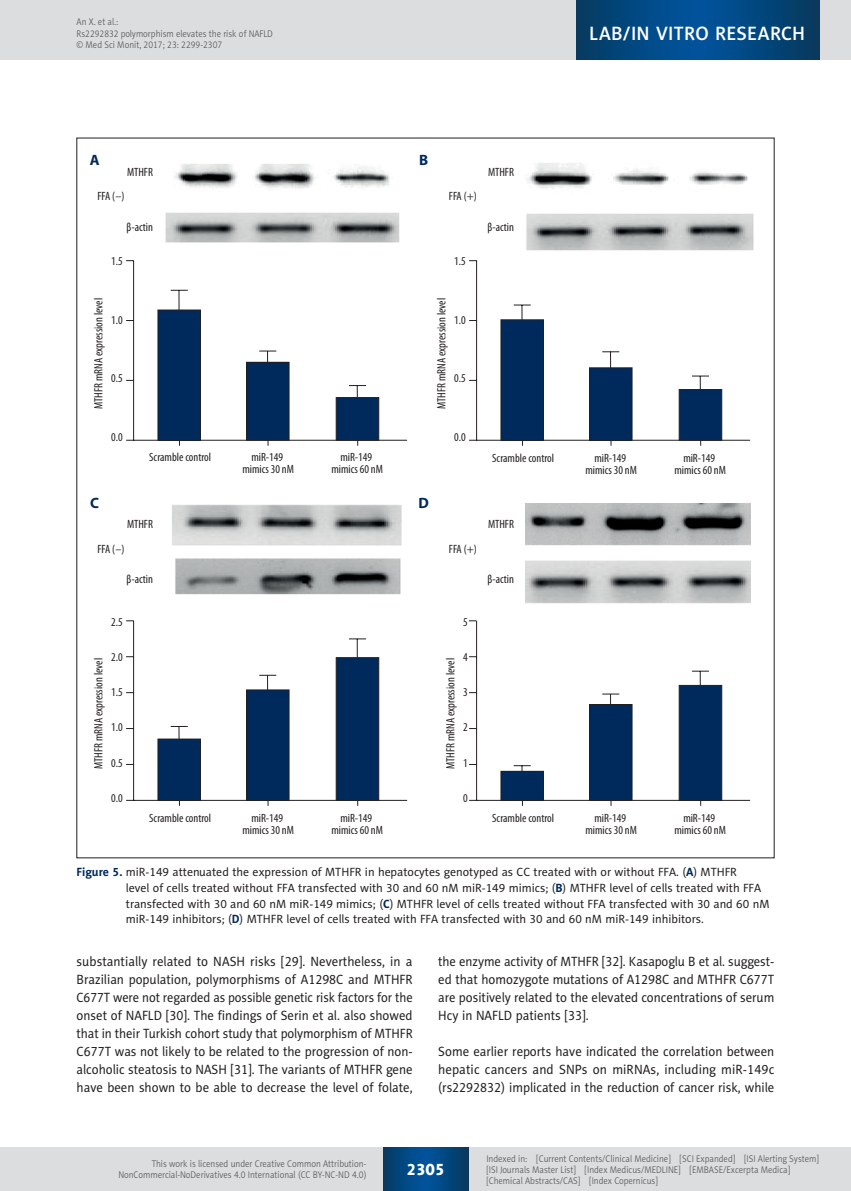
<style>
.page{position:relative;width:851px;height:1191px;background:#fff}
.page>*{position:absolute;margin:0;border:0;box-sizing:border-box;transform-origin:0 0}
.t1{font:19.5px "Naomi Sans EFN Medium";letter-spacing:.01em;color:#fff}
.t2{font:16.5px "Naomi Sans EFN Heavy";color:#fff}
.t3{font:700 15px "Myriad Pro";color:#00295c}
.MSM_Body{font:13.5px/18px "Naomi Sans EFN";color:#231f20;text-align:justify;scale:.95 1}
.MSM_Body-2{font:13.5px/18px "Naomi Sans EFN";color:#231f20;text-align:justify;scale:.94 1}
.t4{font:condensed 12px/12px "Myriad Pro";color:#231f20;text-align:center}
.MSM_Rycina_tytul{font:12px/15.8px "Naomi Sans EFN";color:#231f20}
.t5{font:9.75px/11.2px "Naomi Sans EFN Light";color:#57585a;scale:.9 1}
.s1{font-weight:700;color:#00295c}
</style>
<div class="page">
<img style="left:165px;top:164px;width:235px;height:79px">
<img style="left:526px;top:163px;width:228px;height:87px">
<img style="left:172px;top:504px;width:230px;height:91px">
<img style="left:525px;top:503px;width:225px;height:100px">
<svg style="left:126px;top:260px;width:282px;height:181px"></svg>
<svg style="left:157px;top:309px;width:209px;height:137px"></svg>
<div style="left:336px;top:397px;width:43px;height:43px;background:#00295c;border:1px solid #231f20"></div>
<svg style="left:469px;top:260px;width:281px;height:181px"></svg>
<svg style="left:500px;top:319px;width:209px;height:127px"></svg>
<div style="left:678px;top:389px;width:44px;height:51px;background:#00295c;border:1px solid #231f20"></div>
<svg style="left:126px;top:620px;width:282px;height:181px"></svg>
<svg style="left:157px;top:638px;width:209px;height:168px"></svg>
<div style="left:336px;top:657px;width:43px;height:143px;background:#00295c;border:1px solid #231f20"></div>
<svg style="left:468px;top:620px;width:282px;height:181px"></svg>
<svg style="left:500px;top:670px;width:209px;height:136px"></svg>
<div style="left:678px;top:685px;width:44px;height:115px;background:#00295c;border:1px solid #231f20"></div>
<div style="left:0;top:1148px;width:850px;height:43px;background:#dcdddf"></div>
<svg style="left:383px;top:1147px;width:85px;height:43px;background:#02477e"></svg>
<div style="left:0;top:0;width:850px;height:60px;background:#dcdddf"></div>
<svg style="left:576px;top:0;width:243px;height:60px;background:#02477e"></svg>
<p class="t5" style="left:77px;top:16px;width:220px">An X. et al.:<br>Rs2292832 polymorphism elevates the risk of NAFLD © Med Sci Monit, 2017; 23: 2299-2307</p>
<h1 class="t1" style="left:589px;top:22px;width:217px">LAB/IN VITRO RESEARCH</h1>
<p class="t3" style="left:90px;top:151px;width:11px">A</p>
<p class="t3" style="left:419px;top:151px;width:11px">B</p>
<p class="t4" style="left:127px;top:166px;width:27px">MTHFR</p>
<p class="t4" style="left:488px;top:166px;width:27px">MTHFR</p>
<p class="t4" style="left:97px;top:190px;width:28px">FFA (–)</p>
<p class="t4" style="left:449px;top:190px;width:30px">FFA (+)</p>
<p class="t4" style="left:126px;top:222px;width:28px">β-actin</p>
<p class="t4" style="left:487px;top:222px;width:28px">β-actin</p>
<p class="t4" style="left:111px;top:256px;width:13px">1.5</p>
<p class="t4" style="left:454px;top:256px;width:13px">1.5</p>
<p class="t4" style="left:93px;top:409px;width:112px;rotate:-90deg">MTHFR mRNA expression level</p>
<p class="t4" style="left:111px;top:314px;width:13px">1.0</p>
<p class="t4" style="left:111px;top:373px;width:13px">0.5</p>
<p class="t4" style="left:436px;top:409px;width:112px;rotate:-90deg">MTHFR mRNA expression level</p>
<p class="t4" style="left:454px;top:314px;width:13px">1.0</p>
<p class="t4" style="left:454px;top:373px;width:13px">0.5</p>
<p class="t4" style="left:111px;top:431px;width:13px">0.0</p>
<p class="t4" style="left:454px;top:431px;width:13px">0.0</p>
<p class="t4" style="left:149px;top:452px;width:63px">Scramble control</p>
<p class="t4" style="left:242px;top:452px;width:53px">miR-149 mimics 30 nM</p>
<p class="t4" style="left:331px;top:452px;width:53px">miR-149 mimics 60 nM</p>
<p class="t4" style="left:492px;top:452px;width:63px">Scramble control</p>
<p class="t4" style="left:585px;top:452px;width:53px">miR-149 mimics 30 nM</p>
<p class="t4" style="left:674px;top:452px;width:53px">miR-149 mimics 60 nM</p>
<p class="t3" style="left:90px;top:493px;width:10px">C</p>
<p class="t3" style="left:418px;top:493px;width:12px">D</p>
<p class="t4" style="left:127px;top:518px;width:27px">MTHFR</p>
<p class="t4" style="left:488px;top:518px;width:27px">MTHFR</p>
<p class="t4" style="left:97px;top:543px;width:28px">FFA (–)</p>
<p class="t4" style="left:449px;top:543px;width:30px">FFA (+)</p>
<p class="t4" style="left:126px;top:573px;width:28px">β-actin</p>
<p class="t4" style="left:487px;top:573px;width:28px">β-actin</p>
<p class="t4" style="left:111px;top:616px;width:13px">2.5</p>
<p class="t4" style="left:111px;top:651px;width:13px">2.0</p>
<p class="t4" style="left:111px;top:686px;width:13px">1.5</p>
<p class="t4" style="left:111px;top:721px;width:13px">1.0</p>
<p class="t4" style="left:111px;top:757px;width:13px">0.5</p>
<p class="t4" style="left:111px;top:792px;width:13px">0.0</p>
<p class="t4" style="left:93px;top:769px;width:112px;rotate:-90deg">MTHFR mRNA expression level</p>
<p class="t4" style="left:463px;top:616px;width:6px">5</p>
<p class="t4" style="left:463px;top:651px;width:6px">4</p>
<p class="t4" style="left:463px;top:686px;width:6px">3</p>
<p class="t4" style="left:463px;top:721px;width:6px">2</p>
<p class="t4" style="left:463px;top:757px;width:6px">1</p>
<p class="t4" style="left:463px;top:792px;width:6px">0</p>
<p class="t4" style="left:445px;top:769px;width:112px;rotate:-90deg">MTHFR mRNA expression level</p>
<p class="t4" style="left:149px;top:812px;width:63px">Scramble control</p>
<p class="t4" style="left:242px;top:812px;width:53px">miR-149 mimics 30 nM</p>
<p class="t4" style="left:331px;top:812px;width:53px">miR-149 mimics 60 nM</p>
<p class="t4" style="left:492px;top:812px;width:63px">Scramble control</p>
<p class="t4" style="left:585px;top:812px;width:53px">miR-149 mimics 30 nM</p>
<p class="t4" style="left:674px;top:812px;width:53px">miR-149 mimics 60 nM</p>
<p class="MSM_Rycina_tytul" style="left:126px;top:864px;width:645px;text-indent:-49px"><span class="s1">Figure 5.</span> miR-149 attenuated the expression of MTHFR in hepatocytes genotyped as CC treated with or without FFA. (<span class="s1">A</span>) MTHFR<br>level of cells treated without FFA transfected with 30 and 60 nM miR-149 mimics; (<span class="s1">B</span>) MTHFR level of cells treated with FFA transfected with 30 and 60 nM miR-149 mimics; (<span class="s1">C</span>) MTHFR level of cells treated without FFA transfected with 30 and 60 nM miR-149 inhibitors; (<span class="s1">D</span>) MTHFR level of cells treated with FFA transfected with 30 and 60 nM miR-149 inhibitors.</p>
<p class="MSM_Body" style="left:77px;top:952px;width:355px">substantially related to NASH risks [29]. Nevertheless, in a Brazilian population, polymorphisms of A1298C and MTHFR C677T were not regarded as possible genetic risk factors for the onset of NAFLD [30]. The findings of Serin et al. also showed that in their Turkish cohort study that polymorphism of MTHFR C677T was not likely to be related to the progression of non&shy;alcoholic steatosis to NASH [31]. The variants of MTHFR gene have been shown to be able to decrease the level of folate,</p>
<p class="MSM_Body-2" style="left:438px;top:952px;width:359px">the enzyme activity of MTHFR [32]. Kasapoglu B et al. suggest&shy;ed that homozygote mutations of A1298C and MTHFR C677T are positively related to the elevated concentrations of serum Hcy in NAFLD patients [33].</p>
<p class="MSM_Body" style="left:438px;top:1042px;width:355px">Some earlier reports have indicated the correlation between hepatic cancers and SNPs on miRNAs, including miR-149c (rs2292832) implicated in the reduction of cancer risk, while</p>
<p class="t5" style="left:118px;top:1158px;width:277px;text-align:right">This work is licensed under Creative Common Attribution-<br>NonCommercial-NoDerivatives 4.0 International (CC BY-NC-ND 4.0)</p>
<p class="t2" style="left:406px;top:1159px;width:40px">2305</p>
<p class="t5" style="left:486px;top:1152px;width:371px">Indexed in: [Current Contents/Clinical Medicine] [SCI Expanded] [ISI Alerting System] [ISI Journals Master List] [Index Medicus/MEDLINE] [EMBASE/Excerpta Medica] [Chemical Abstracts/CAS] [Index Copernicus]</p>
</div>
